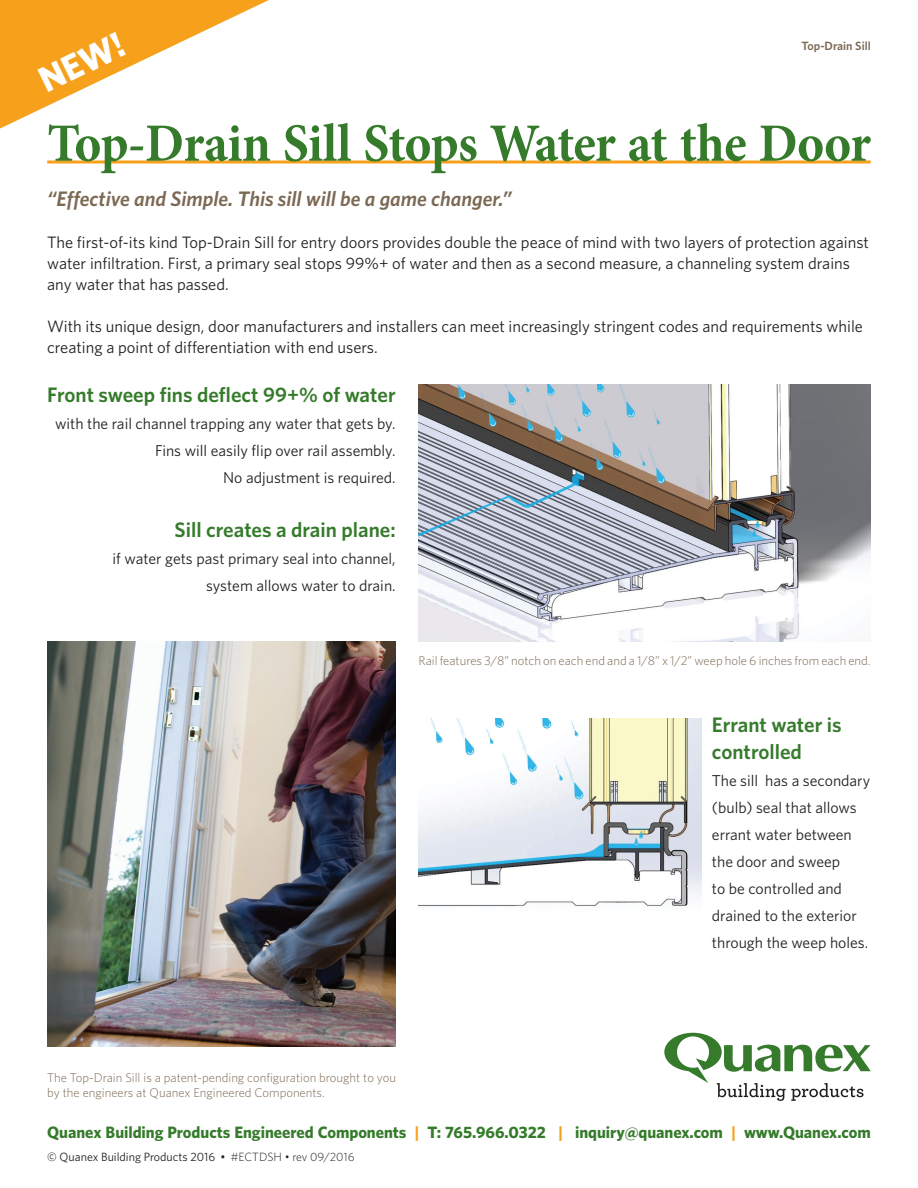
<style>
.page{position:relative;width:918px;height:1188px;background:#fff}
.page>*{position:absolute;margin:0;border:0;box-sizing:border-box;transform-origin:0 0}
.t1{font:700 54px "Minion Pro";letter-spacing:-.015em;color:#357b2b;scale:.95 1}
.t2{font:700 36px "Whitney";color:#fff}
.t3{font:600 21px/27px "Whitney";color:#357b2b}
.t4{font:italic 600 21px "Whitney";color:#7c6954}
.t5{font:16.5px/21px "Whitney";color:#231f20}
.t6{font:700 16.5px "Whitney";letter-spacing:-.005em;color:#357b2b}
.t7{font:15.75px/27px "Whitney";color:#231f20;text-align:right}
.t8{font:300 12.75px/15.3px "Whitney";color:#7c6954}
.t9{font:12px "Whitney";color:#231f20}
.t10{font:600 12px "Whitney";color:#7c6954}
.s1{color:#f6a01b}
.s2{font-weight:300}
</style>
<div class="page">
<img style="left:418px;top:385px;width:453px;height:256px">
<svg style="left:47px;top:160px;width:824px;height:4px;background:#f8b753"></svg>
<img style="left:47px;top:641px;width:349px;height:405px">
<svg style="left:664px;top:1033px;width:207px;height:68px"></svg>
<img style="left:418px;top:718px;width:284px;height:188px">
<svg style="left:0;top:0;width:269px;height:129px"></svg>
<h2 class="t2" style="left:31px;top:62px;width:92px;rotate:-26deg">NEW!</h2>
<p class="t10" style="left:802px;top:39px;width:71px">Top-Drain Sill</p>
<h1 class="t1" style="left:47px;top:105px;width:868px">Top-Drain Sill Stops Water at the Door</h1>
<p class="t4" style="left:47px;top:186px;width:466px">“Effective and Simple. This sill will be a game changer.”</p>
<p class="t5" style="left:47px;top:231px;width:823px">The first-of-its kind Top-Drain Sill for entry doors provides double the peace of mind with two layers of protection against water infiltration. First, a primary seal stops 99%+ of water and then as a second measure, a channeling system drains any water that has passed.</p>
<p class="t5" style="left:47px;top:315px;width:817px">With its unique design, door manufacturers and installers can meet increasingly stringent codes and requirements while creating a point of differentiation with end users.</p>
<p class="t3" style="left:47px;top:380px;width:350px">Front sweep fins deflect 99+% of water</p>
<p class="t7" style="left:55px;top:409px;width:342px">with the rail channel trapping any water that gets by.<br>Fins will easily flip over rail assembly.<br>No adjustment is required.</p>
<p class="t3" style="left:175px;top:515px;width:223px">Sill creates a drain plane:</p>
<p class="t7" style="left:113px;top:544px;width:285px">if water gets past primary seal into channel, system allows water to drain.</p>
<p class="t8" style="left:418px;top:653px;width:454px">Rail features 3/8” notch on each end and a 1/8” x 1/2” weep hole 6 inches from each end.</p>
<p class="t3" style="left:712px;top:711px;width:131px">Errant water is controlled</p>
<p class="t7" style="left:712px;top:767px;width:160px;text-align:left">The sill has a secondary (bulb) seal that allows errant water between the door and sweep<br>to be controlled and drained to the exterior through the weep holes.</p>
<p class="t8" style="left:47px;top:1069px;width:350px">The Top-Drain Sill is a patent-pending configuration brought to you by the engineers at Quanex Engineered Components.</p>
<p class="t6" style="left:47px;top:1122px;width:825px">Quanex Building Products Engineered Components <span class="s1">|</span> T: 765.966.0322 <span class="s1">|</span> inquiry@quanex.com <span class="s1">|</span> www.Quanex.com</p>
<p class="t9" style="left:47px;top:1149px;width:309px">© Quanex Building Products 2016 • <span class="s2">#ECTDSH • rev 09/2016</span></p>
</div>
